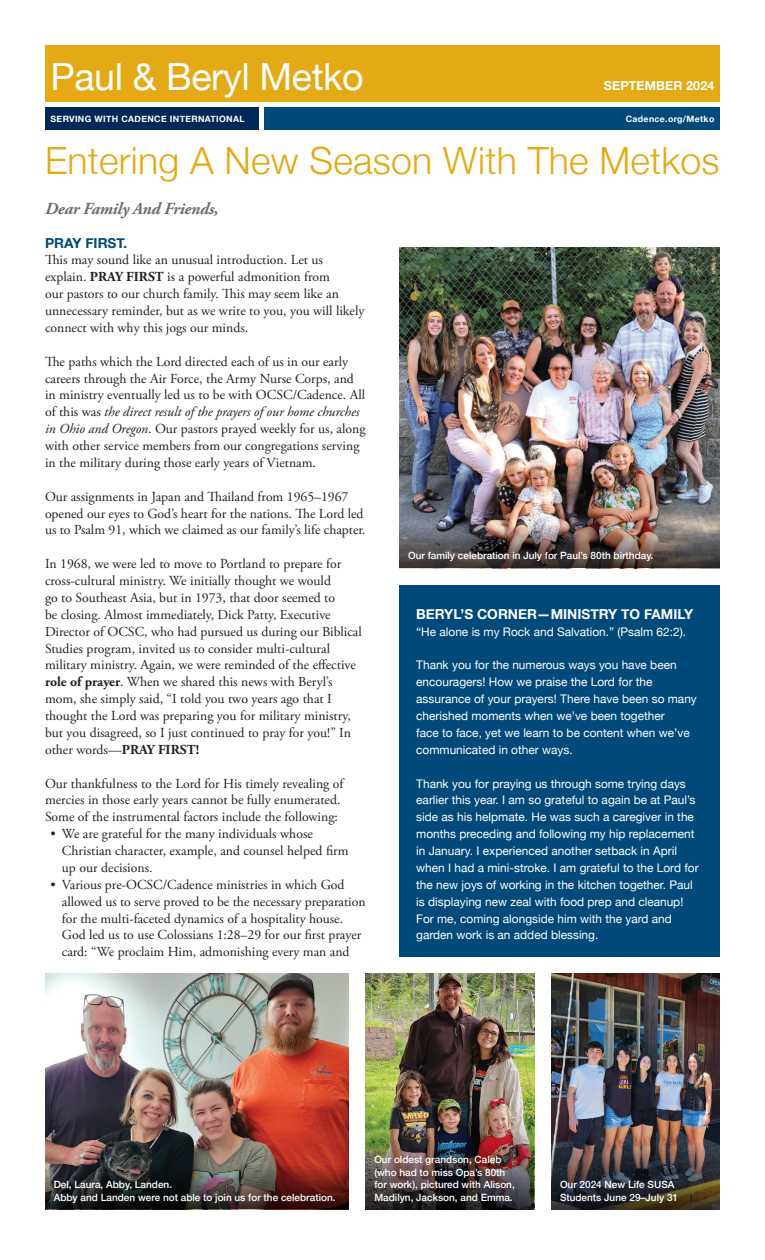
<style>
.page{position:relative;width:765px;height:1260px;background:#fff}
.page>*{position:absolute;margin:0;border:0;box-sizing:border-box;transform-origin:0 0}
.t1{font:300 37.5px "Helvetica Neue";letter-spacing:.005em;color:#e3aa15}
.t2{font:37.5px "Helvetica Neue";letter-spacing:-.01em;color:#fff}
.greeting{font:italic 700 16.88px "Adobe Garamond Pro";letter-spacing:-.01em;color:#6c6d70}
.body{font:13.75px/16.9px "Adobe Garamond Pro";color:#231f20}
.body_nospace{font:13.75px/16.9px "Adobe Garamond Pro";color:#231f20}
.t3{font:700 13.75px "Helvetica Neue";color:#fff}
.t4{font:700 13.75px "Helvetica Neue";color:#00497b}
.t5{font:700 12.5px "Helvetica Neue";letter-spacing:.01em;color:#fff}
.sidebar{font:11.88px/16.9px "Helvetica Neue";color:#fff}
.Photo_caption{font:500 10px/12.5px "Helvetica Neue";color:#fff}
.t6{font:700 8.75px "Helvetica Neue";letter-spacing:.04em;color:#fff}
.s1{font-weight:700}
.s2{font-style:italic}
</style>
<div class="page">
<div style="left:45px;top:45px;width:675px;height:56px;background:#e3aa15"></div>
<div style="left:264px;top:107px;width:456px;height:22px;background:#00497b"></div>
<div style="left:45px;top:107px;width:214px;height:22px;background:#002858"></div>
<div style="left:399px;top:585px;width:321px;height:371px;background:#00497b"></div>
<img style="left:399px;top:248px;width:321px;height:275px">
<img style="left:399px;top:523px;width:321px;height:45px">
<img style="left:45px;top:973px;width:304px;height:191px">
<img style="left:366px;top:973px;width:168px;height:152px">
<img style="left:551px;top:973px;width:169px;height:169px">
<img style="left:366px;top:1125px;width:168px;height:84px">
<img style="left:551px;top:1142px;width:169px;height:67px">
<img style="left:45px;top:1164px;width:304px;height:45px">
<h1 class="t2" style="left:51px;top:50px;width:315px">Paul &amp; Beryl Metko</h1>
<p class="t6" style="left:51px;top:112px;width:195px">SERVING WITH CADENCE INTERNATIONAL</p>
<p class="t5" style="left:604px;top:76px;width:112px">SEPTEMBER 2024</p>
<p class="t6" style="left:626px;top:112px;width:90px">Cadence.org/Metko</p>
<p class="t1" style="left:45px;top:130px;width:676px">Entering A New Season With The Metkos</p>
<p class="greeting" style="left:45px;top:199px;width:175px">Dear Family And Friends,</p>
<h1 class="t4" style="left:45px;top:232px;width:84px">PRAY FIRST.</h1>
<p class="body" style="left:45px;top:252px;width:321px">This may sound like an unusual introduction. Let us explain. <span class="s1">PRAY FIRST</span> is a powerful admonition from<br>our pastors to our church family. This may seem like an unnecessary reminder, but as we write to you, you will likely connect with why this jogs our minds.</p>
<p class="body" style="left:45px;top:353px;width:322px">The paths which the Lord directed each of us in our early careers through the Air Force, the Army Nurse Corps, and in ministry eventually led us to be with OCSC/Cadence. All of this was <span class="s2">the direct result of the prayers of our home churches in Ohio and Oregon</span>. Our pastors prayed weekly for us, along with other service members from our congregations serving in the military during those early years of Vietnam.</p>
<p class="body" style="left:45px;top:488px;width:322px">Our assignments in Japan and Thailand from 1965–1967 opened our eyes to God’s heart for the nations. The Lord led us to Psalm 91, which we claimed as our family’s life chapter.</p>
<p class="body" style="left:45px;top:556px;width:318px">In 1968, we were led to move to Portland to prepare for cross-cultural ministry. We initially thought we would<br>go to Southeast Asia, but in 1973, that door seemed to<br>be closing. Almost immediately, Dick Patty, Executive Director of OCSC, who had pursued us during our Biblical Studies program, invited us to consider multi-cultural military ministry. Again, we were reminded of the effective <span class="s1">role of prayer</span>. When we shared this news with Beryl’s mom, she simply said, “I told you two years ago that I thought the Lord was preparing you for military ministry, but you disagreed, so I just continued to pray for you!” In other words—<span class="s1">PRAY FIRST!</span></p>
<p class="body_nospace" style="left:45px;top:775px;width:300px">Our thankfulness to the Lord for His timely revealing of mercies in those early years cannot be fully enumerated.<br>Some of the instrumental factors include the following:</p>
<p class="body" style="left:62px;top:826px;width:288px;text-indent:-11px">• We are grateful for the many individuals whose<br>Christian character, example, and counsel helped firm up our decisions.</p>
<p class="body" style="left:62px;top:876px;width:305px;text-indent:-11px">• Various pre-OCSC/Cadence ministries in which God allowed us to serve proved to be the necessary preparation for the multi-faceted dynamics of a hospitality house.<br>God led us to use Colossians 1:28–29 for our first prayer card: “We proclaim Him, admonishing every man and</p>
<p class="Photo_caption" style="left:408px;top:549px;width:247px">Our family celebration in July for Paul’s 80th birthday.</p>
<h1 class="t3" style="left:416px;top:603px;width:279px">BERYL’S CORNER—MINISTRY TO FAMILY</h1>
<p class="sidebar" style="left:416px;top:624px;width:271px">“He alone is my Rock and Salvation.” (Psalm 62:2).</p>
<p class="sidebar" style="left:416px;top:657px;width:282px">Thank you for the numerous ways you have been encouragers! How we praise the Lord for the assurance of your prayers! There have been so many cherished moments when we’ve been together<br>face to face, yet we learn to be content when we’ve communicated in other ways.</p>
<p class="sidebar" style="left:416px;top:776px;width:284px">Thank you for praying us through some trying days earlier this year. I am so grateful to again be at Paul’s side as his helpmate. He was such a caregiver in the months preceding and following my hip replacement in January. I experienced another setback in April when I had a mini-stroke. I am grateful to the Lord for the new joys of working in the kitchen together. Paul is displaying new zeal with food prep and cleanup!<br>For me, coming alongside him with the yard and garden work is an added blessing.</p>
<p class="Photo_caption" style="left:54px;top:1178px;width:120px">Del, Laura, Abby, Landen.</p>
<p class="Photo_caption" style="left:54px;top:1190px;width:283px">Abby and Landen were not able to join us for the celebration.</p>
<p class="Photo_caption" style="left:374px;top:1153px;width:142px">Our oldest grandson, Caleb (who had to miss Opa’s 80th for work), pictured with Alison,<br>Madilyn, Jackson, and Emma.</p>
<p class="Photo_caption" style="left:560px;top:1178px;width:120px">Our 2024 New Life SUSA<br>Students June 29–July 31</p>
</div>
